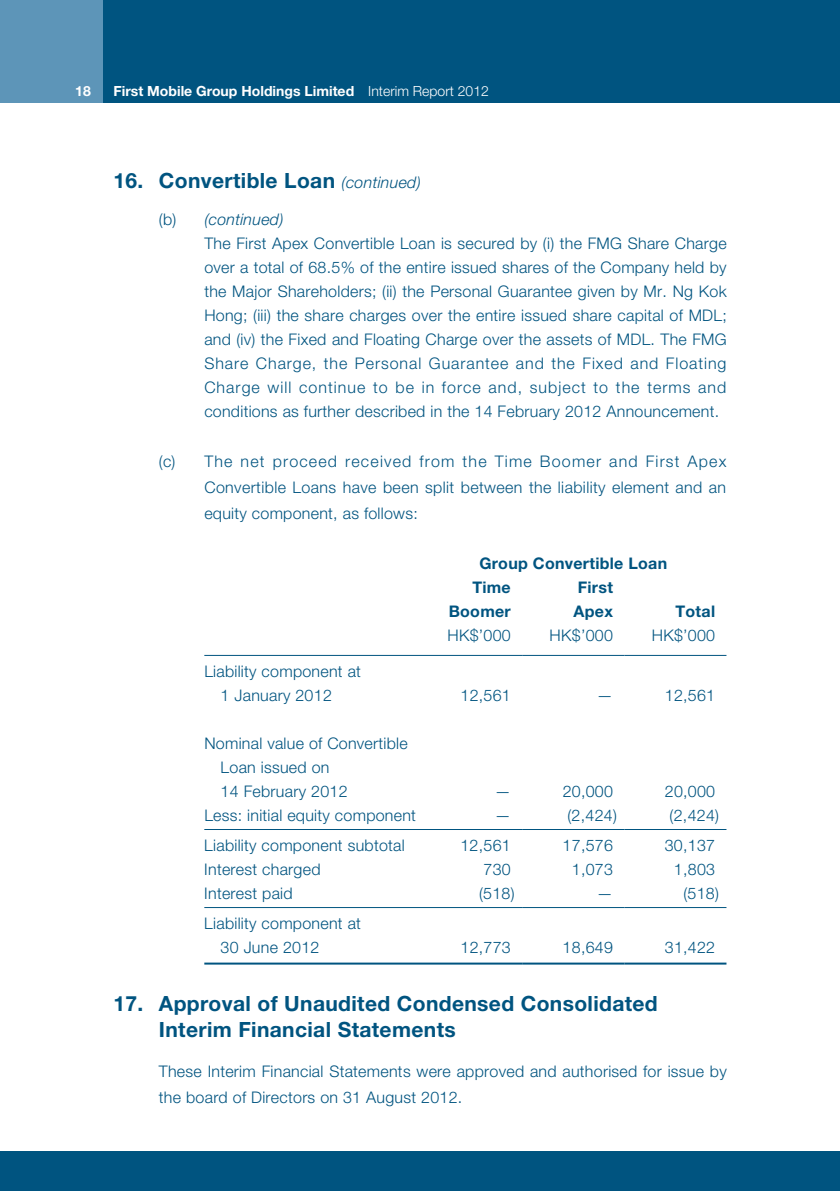
<style>
.page{position:relative;width:840px;height:1191px;background:#fff}
.page>*{position:absolute;margin:0;border:0;box-sizing:border-box;transform-origin:0 0}
.t1{font:700 21px/26px "Helvetica Neue LT Std";letter-spacing:.015em;color:#005480}
.t2{font:300 16px/24px "Helvetica Neue LT Std";letter-spacing:.015em;color:#005480}
.t3{font:700 16px/24px "Helvetica Neue LT Std";letter-spacing:.015em;color:#005480}
.t4{font:700 14px "Helvetica Neue LT Std";color:#fff}
.s1{font-weight:300}
.s2{font-weight:300;font-style:italic;font-size:16px}
.s3{font-style:italic}
</style>
<div class="page">
<div style="left:0;top:0;width:839px;height:102px;background:#005480"></div>
<div style="left:0;top:1151px;width:839px;height:40px;background:#005480"></div>
<div style="left:0;top:0;width:102px;height:102px;background:#5d95b8"></div>
<hr style="left:204px;top:655px;width:216px;height:1px;background:#005480">
<hr style="left:420px;top:655px;width:102px;height:1px;background:#005480">
<hr style="left:522px;top:655px;width:102px;height:1px;background:#005480">
<hr style="left:624px;top:655px;width:102px;height:1px;background:#005480">
<hr style="left:204px;top:829px;width:216px;height:1px;background:#005480">
<hr style="left:420px;top:829px;width:102px;height:1px;background:#005480">
<hr style="left:522px;top:829px;width:102px;height:1px;background:#005480">
<hr style="left:624px;top:829px;width:102px;height:1px;background:#005480">
<hr style="left:204px;top:907px;width:216px;height:1px;background:#005480">
<hr style="left:420px;top:907px;width:102px;height:1px;background:#005480">
<hr style="left:522px;top:907px;width:102px;height:1px;background:#005480">
<hr style="left:624px;top:907px;width:102px;height:1px;background:#005480">
<hr style="left:204px;top:962px;width:216px;height:2px;background:#005480">
<hr style="left:420px;top:962px;width:102px;height:2px;background:#005480">
<hr style="left:522px;top:962px;width:102px;height:2px;background:#005480">
<hr style="left:624px;top:962px;width:102px;height:2px;background:#005480">
<p class="t4" style="left:75px;top:82px;width:17px">18</p>
<p class="t4" style="left:113px;top:82px;width:377px">First Mobile Group Holdings Limited <span class="s1">Interim Report 2012</span></p>
<h1 class="t1" style="left:113px;top:167px;width:309px">16. Convertible Loan <span class="s2">(continued)</span></h1>
<p class="t2" style="left:204px;top:207px;width:523px;text-indent:-45px">(b) <span class="s3">(continued)<br></span>The First Apex Convertible Loan is secured by (i) the FMG Share Charge over a total of 68.5% of the entire issued shares of the Company held by the Major Shareholders; (ii) the Personal Guarantee given by Mr. Ng Kok Hong; (iii) the share charges over the entire issued share capital of MDL; and (iv) the Fixed and Floating Charge over the assets of MDL. The FMG Share Charge, the Personal Guarantee and the Fixed and Floating Charge will continue to be in force and, subject to the terms and conditions as further described in the 14 February 2012 Announcement.</p>
<p class="t2" style="left:204px;top:448px;width:523px;line-height:26px;text-align:justify;text-indent:-45px">(c) The net proceed received from the Time Boomer and First Apex Convertible Loans have been split between the liability element and an equity component, as follows:</p>
<p class="t3" style="left:479px;top:551px;width:189px">Group Convertible Loan</p>
<p class="t3" style="left:472px;top:575px;width:40px">Time</p>
<p class="t3" style="left:448px;top:599px;width:64px">Boomer</p>
<p class="t3" style="left:573px;top:575px;width:41px">First<br>Apex</p>
<p class="t3" style="left:675px;top:599px;width:41px">Total</p>
<p class="t2" style="left:220px;top:659px;width:142px;text-indent:-16px">Liability component at<br>1 January 2012</p>
<p class="t2" style="left:220px;top:731px;width:188px;text-indent:-16px">Nominal value of Convertible<br>Loan issued on<br>14 February 2012</p>
<p class="t2" style="left:447px;top:623px;width:65px">HK$’000</p>
<p class="t2" style="left:549px;top:623px;width:65px">HK$’000</p>
<p class="t2" style="left:651px;top:623px;width:65px">HK$’000</p>
<p class="t2" style="left:460px;top:683px;width:52px">12,561</p>
<p class="t2" style="left:596px;top:683px;width:17px">—</p>
<p class="t2" style="left:664px;top:683px;width:52px">12,561</p>
<p class="t2" style="left:494px;top:779px;width:17px">—</p>
<p class="t2" style="left:562px;top:779px;width:52px">20,000</p>
<p class="t2" style="left:664px;top:779px;width:52px">20,000</p>
<p class="t2" style="left:204px;top:803px;width:213px">Less: initial equity component</p>
<p class="t2" style="left:494px;top:803px;width:17px">—</p>
<p class="t2" style="left:567px;top:803px;width:51px">(2,424)</p>
<p class="t2" style="left:669px;top:803px;width:51px">(2,424)</p>
<p class="t2" style="left:204px;top:833px;width:202px">Liability component subtotal</p>
<p class="t2" style="left:460px;top:833px;width:52px">12,561</p>
<p class="t2" style="left:562px;top:833px;width:52px">17,576</p>
<p class="t2" style="left:664px;top:833px;width:52px">30,137</p>
<p class="t2" style="left:204px;top:857px;width:118px">Interest charged</p>
<p class="t2" style="left:483px;top:857px;width:29px">730</p>
<p class="t2" style="left:571px;top:857px;width:43px">1,073</p>
<p class="t2" style="left:673px;top:857px;width:43px">1,803</p>
<p class="t2" style="left:204px;top:881px;width:90px">Interest paid</p>
<p class="t2" style="left:479px;top:881px;width:37px">(518)</p>
<p class="t2" style="left:596px;top:881px;width:17px">—</p>
<p class="t2" style="left:683px;top:881px;width:37px">(518)</p>
<p class="t2" style="left:220px;top:911px;width:142px;text-indent:-16px">Liability component at<br>30 June 2012</p>
<p class="t2" style="left:460px;top:935px;width:52px">12,773</p>
<p class="t2" style="left:562px;top:935px;width:52px">18,649</p>
<p class="t2" style="left:664px;top:935px;width:52px">31,422</p>
<h1 class="t1" style="left:159px;top:990px;width:500px;text-indent:-45px">17. Approval of Unaudited Condensed Consolidated<br>Interim Financial Statements</h1>
<p class="t2" style="left:159px;top:1057px;width:569px;line-height:26px">These Interim Financial Statements were approved and authorised for issue by the board of Directors on 31 August 2012.</p>
</div>
